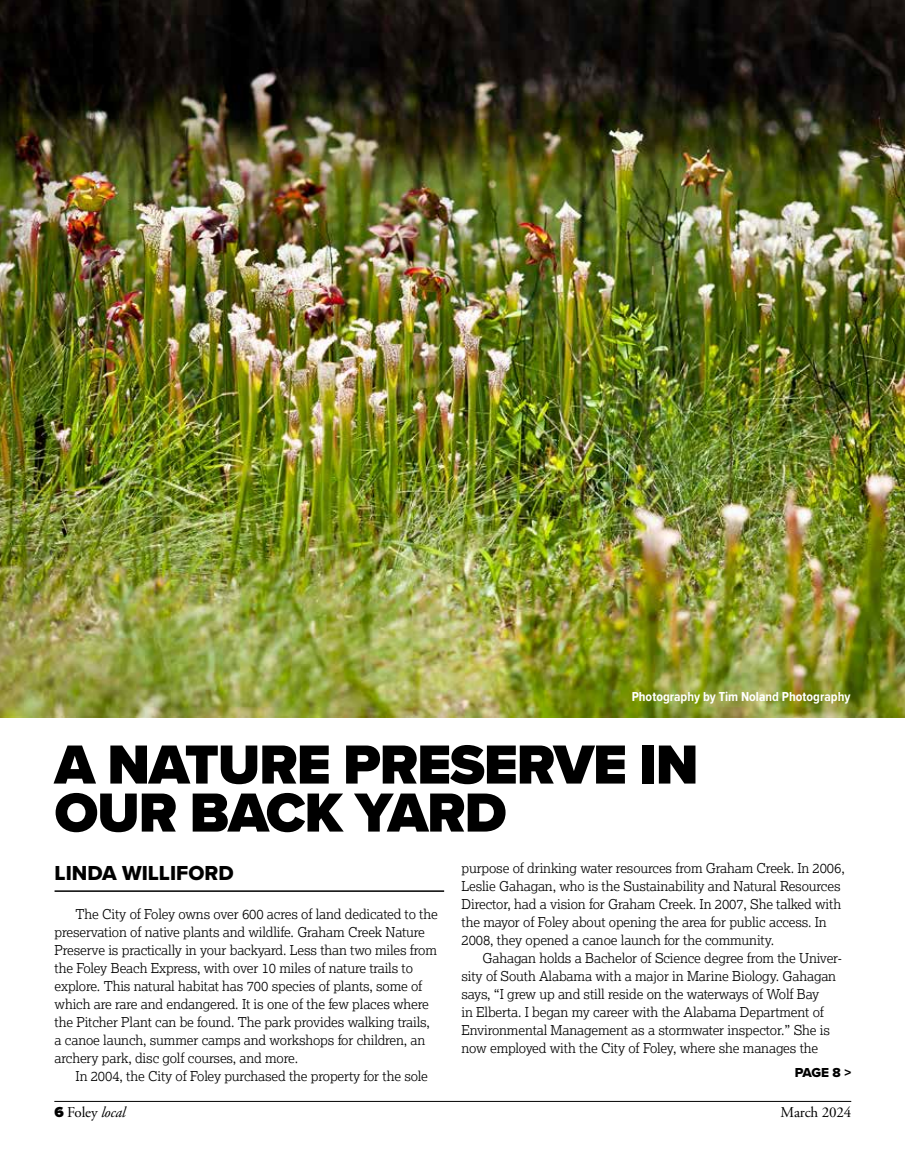
<style>
.page{position:relative;width:905px;height:1175px;background:#fff}
.page>*{position:absolute;margin:0;border:0;box-sizing:border-box;transform-origin:0 0}
.t1{font:900 57px/48px "Proxima Nova";letter-spacing:-.02em;color:#000}
.t2{font:21px "Proxima Nova Extrabld";color:#000}
.t3{font:15px "Adobe Garamond Pro";letter-spacing:-.01em;color:#000}
.t4{font:300 13.5px/18px "Lexia";letter-spacing:-.01em;color:#000}
.t5{font:700 13.5px "Proxima Nova Cond";color:#fff}
.t6{font:13.5px "Proxima Nova Extrabld";color:#000}
.s1{font-family:"Proxima Nova";font-weight:900}
.s2{font-style:italic}
</style>
<div class="page">
<img style="left:0;top:0;width:904px;height:717px">
<hr style="left:54px;top:1101px;width:797px;height:1px;background:#000">
<hr style="left:55px;top:890px;width:389px;height:2px;background:#000">
<p class="t5" style="left:631px;top:687px;width:220px">Photography by Tim Noland Photography</p>
<h1 class="t1" style="left:55px;top:740px;width:645px">A NATURE PRESERVE IN<br>OUR BACK YARD</h1>
<h2 class="t2" style="left:55px;top:857px;width:180px">LINDA WILLIFORD</h2>
<p class="t4" style="left:55px;top:904px;width:385px;text-indent:21px">The City of Foley owns over 600 acres of land dedicated to the preservation of native plants and wildlife. Graham Creek Nature Preserve is practically in your backyard. Less than two miles from the Foley Beach Express, with over 10 miles of nature trails to explore. This natural habitat has 700 species of plants, some of which are rare and endangered. It is one of the few places where the Pitcher Plant can be found. The park provides walking trails, a canoe launch, summer camps and workshops for children, an archery park, disc golf courses, and more.</p>
<p class="t4" style="left:76px;top:1066px;width:354px">In 2004, the City of Foley purchased the property for the sole</p>
<p class="t4" style="left:461px;top:858px;width:385px">purpose of drinking water resources from Graham Creek. In 2006, Leslie Gahagan, who is the Sustainability and Natural Resources Director, had a vision for Graham Creek. In 2007, She talked with the mayor of Foley about opening the area for public access. In 2008, they opened a canoe launch for the community.</p>
<p class="t4" style="left:461px;top:948px;width:382px;text-indent:21px">Gahagan holds a Bachelor of Science degree from the Univer&shy;sity of South Alabama with a major in Marine Biology. Gahagan says, “I grew up and still reside on the waterways of Wolf Bay<br>in Elberta. I began my career with the Alabama Department of Environmental Management as a stormwater inspector.” She is now employed with the City of Foley, where she manages the</p>
<p class="t6" style="left:794px;top:1062px;width:58px">PAGE 8 &gt;</p>
<p class="t3" style="left:54px;top:1103px;width:73px"><span class="s1">6</span> Foley <span class="s2">local</span></p>
<p class="t3" style="left:780px;top:1103px;width:72px">March 2024</p>
</div>
